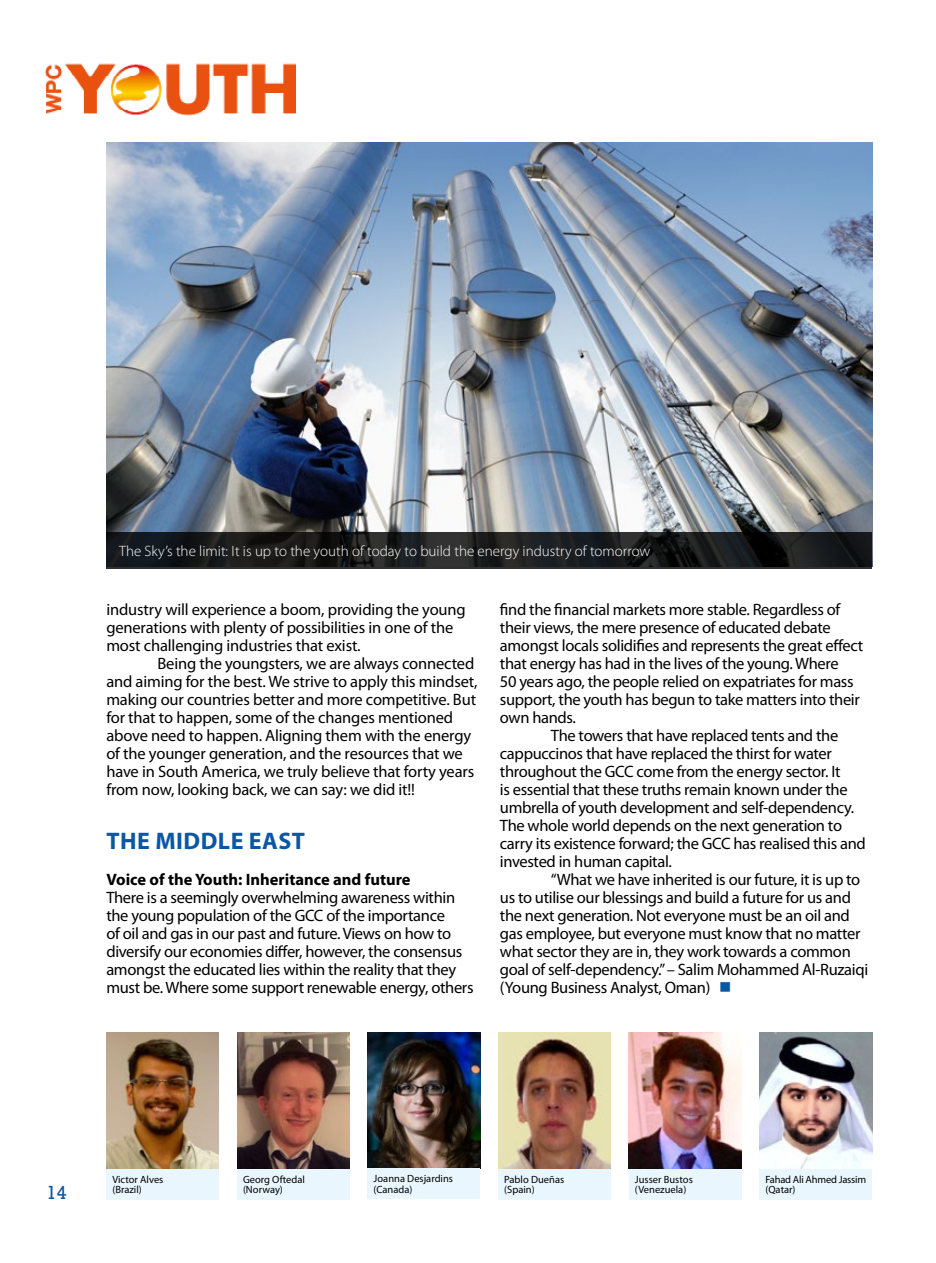
<style>
.page{position:relative;width:936px;height:1263px;background:#fff}
.page>*{position:absolute;margin:0;border:0;box-sizing:border-box;transform-origin:0 0}
.t1{font:700 24px "Myriad Pro";letter-spacing:.02em;color:#0a57a3}
.t2{font:19.5px "Rockwell";color:#0a57a3}
.t3{font:16.5px/18px "Myriad Pro";letter-spacing:-.02em;color:#000}
.t4{font:700 16.5px "Myriad Pro";color:#000}
.t5{font:300 15px "Myriad Pro";color:#fff}
.t6{font:10.5px/10.5px "Myriad Pro";color:#000}
.t7{font:10.5px/10.5px "Myriad Pro";letter-spacing:-.02em;color:#000}
.s1{color:#0a57a3}
</style>
<div class="page">
<img style="left:45px;top:63px;width:250px;height:53px">
<img style="left:106px;top:142px;width:766px;height:390px">
<img style="left:367px;top:1033px;width:113px;height:135px">
<div style="left:367px;top:1168px;width:113px;height:31px;background:#eaf6fe"></div>
<img style="left:237px;top:1033px;width:112px;height:136px">
<div style="left:237px;top:1169px;width:112px;height:30px;background:#eaf6fe"></div>
<img style="left:106px;top:1033px;width:113px;height:136px">
<div style="left:106px;top:1169px;width:113px;height:30px;background:#eaf6fe"></div>
<img style="left:498px;top:1033px;width:113px;height:136px">
<div style="left:498px;top:1169px;width:113px;height:30px;background:#eaf6fe"></div>
<img style="left:759px;top:1033px;width:113px;height:136px">
<div style="left:759px;top:1169px;width:113px;height:30px;background:#eaf6fe"></div>
<img style="left:629px;top:1033px;width:112px;height:136px">
<div style="left:629px;top:1169px;width:112px;height:30px;background:#eaf6fe"></div>
<svg style="left:106px;top:532px;width:766px;height:37px;background:#1a1c1d"></svg>
<p class="t5" style="left:119px;top:542px;width:533px">The Sky’s the limit: It is up to the youth of today to build the energy industry of tomorrow</p>
<p class="t3" style="left:106px;top:600px;width:361px">industry will experience a boom, providing the young generations with plenty of possibilities in one of the most challenging industries that exist.</p>
<p class="t3" style="left:106px;top:654px;width:372px;text-indent:51px">Being the youngsters, we are always connected and aiming for the best. We strive to apply this mindset, making our countries better and more competitive. But for that to happen, some of the changes mentioned above need to happen. Aligning them with the energy of the younger generation, and the resources that we have in South America, we truly believe that forty years from now, looking back, we can say: we did it!!</p>
<h1 class="t1" style="left:107px;top:825px;width:200px">THE MIDDLE EAST</h1>
<p class="t4" style="left:106px;top:869px;width:306px">Voice of the Youth: Inheritance and future</p>
<p class="t3" style="left:106px;top:888px;width:369px">There is a seemingly overwhelming awareness within the young population of the GCC of the importance<br>of oil and gas in our past and future. Views on how to diversify our economies differ, however, the consensus amongst the educated lies within the reality that they must be. Where some support renewable energy, others</p>
<p class="t3" style="left:500px;top:600px;width:342px">find the financial markets more stable. Regardless of</p>
<p class="t3" style="left:500px;top:618px;width:332px">their views, the mere presence of educated debate</p>
<p class="t3" style="left:500px;top:636px;width:365px">amongst locals solidifies and represents the great effect</p>
<p class="t3" style="left:500px;top:654px;width:340px">that energy has had in the lives of the young. Where</p>
<p class="t3" style="left:500px;top:672px;width:355px">50 years ago, the people relied on expatriates for mass</p>
<p class="t3" style="left:500px;top:690px;width:361px">support, the youth has begun to take matters into their</p>
<p class="t3" style="left:500px;top:708px;width:78px">own hands.</p>
<p class="t3" style="left:551px;top:726px;width:289px">The towers that have replaced tents and the</p>
<p class="t3" style="left:500px;top:744px;width:333px">cappuccinos that have replaced the thirst for water</p>
<p class="t3" style="left:500px;top:762px;width:342px">throughout the GCC come from the energy sector. It</p>
<p class="t3" style="left:500px;top:780px;width:349px">is essential that these truths remain known under the</p>
<p class="t3" style="left:500px;top:798px;width:356px">umbrella of youth development and self-dependency.</p>
<p class="t3" style="left:500px;top:816px;width:343px">The whole world depends on the next generation to</p>
<p class="t3" style="left:500px;top:834px;width:367px">carry its existence forward; the GCC has realised this and</p>
<p class="t3" style="left:500px;top:852px;width:173px">invested in human capital.</p>
<p class="t3" style="left:551px;top:870px;width:311px">“What we have inherited is our future, it is up to</p>
<p class="t3" style="left:500px;top:888px;width:352px">us to utilise our blessings and build a future for us and</p>
<p class="t3" style="left:500px;top:906px;width:351px">the next generation. Not everyone must be an oil and</p>
<p class="t3" style="left:500px;top:924px;width:362px">gas employee, but everyone must know that no matter</p>
<p class="t3" style="left:500px;top:942px;width:352px">what sector they are in, they work towards a common</p>
<p class="t3" style="left:500px;top:960px;width:370px">goal of self-dependency.” – Salim Mohammed Al-Ruzaiqi</p>
<p class="t3" style="left:500px;top:978px;width:233px">(Young Business Analyst, Oman) <span class="s1">■</span></p>
<p class="t2" style="left:46px;top:1181px;width:23px">14</p>
<p class="t6" style="left:373px;top:1173px;width:81px">Joanna Desjardins (Canada)</p>
<p class="t6" style="left:243px;top:1174px;width:64px">Georg Oftedal (Norway)</p>
<p class="t6" style="left:112px;top:1174px;width:53px">Victor Alves (Brazil)</p>
<p class="t6" style="left:504px;top:1174px;width:61px">Pablo Dueñas (Spain)</p>
<p class="t7" style="left:765px;top:1174px;width:102px">Fahad Ali Ahmed Jassim (Qatar)</p>
<p class="t6" style="left:635px;top:1174px;width:59px">Jusser Bustos (Venezuela)</p>
</div>
